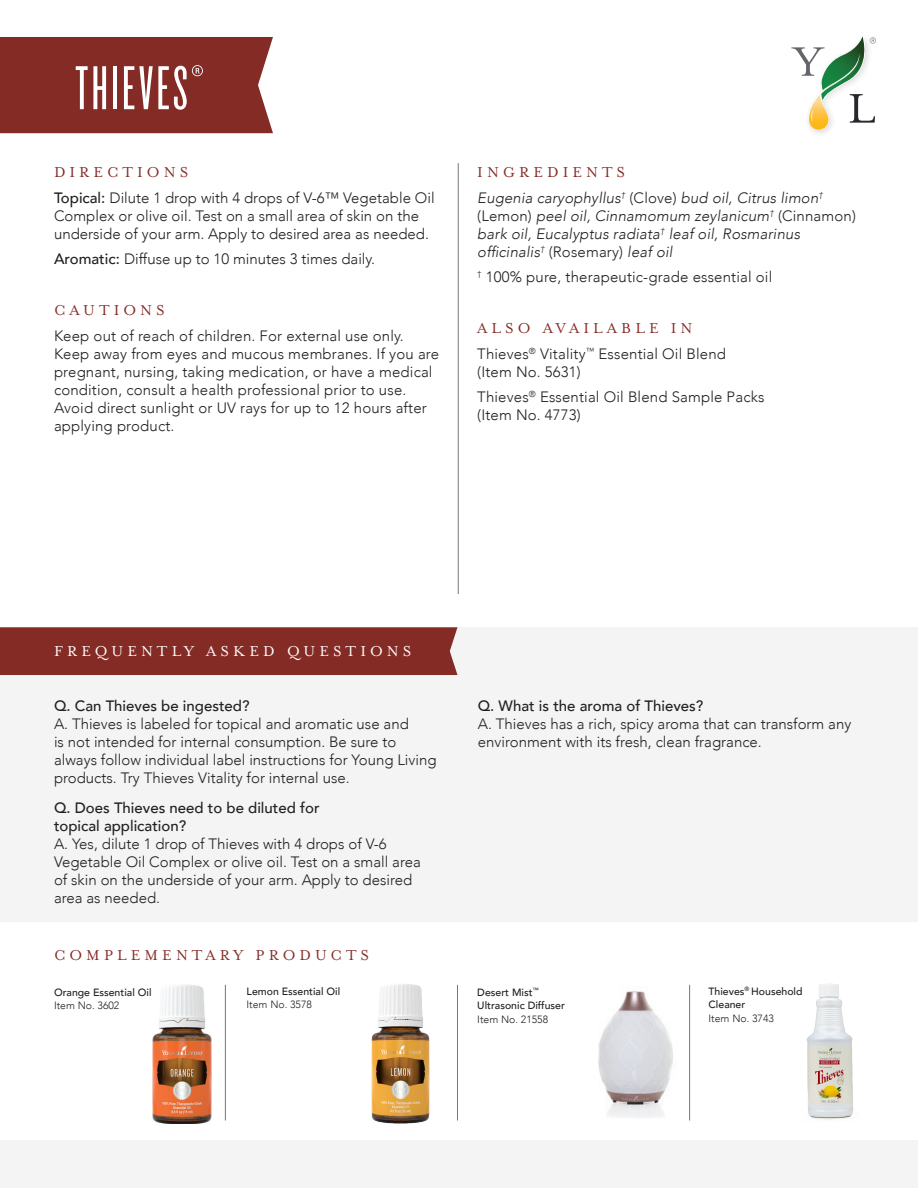
<style>
.page{position:relative;width:918px;height:1188px;background:#fff}
.page>*{position:absolute;margin:0;border:0;box-sizing:border-box;transform-origin:0 0}
.t1{font:64.5px "Knockout 26 Junior Flywght";letter-spacing:.05em;color:#fff}
.t2{font:16.5px "Mrs Eaves OT";letter-spacing:.25em;color:#852b26}
.t3{font:16.5px "Mrs Eaves OT";letter-spacing:.25em;color:#fff}
.t4{font:300 15px/18px "Avenir";color:#231f20}
.t5{font:italic 300 15px/18px "Avenir";letter-spacing:.01em;color:#231f20}
.t6{font:500 10.5px/13.5px "Avenir";color:#231f20}
.t7{font:300 10.5px "Avenir";color:#231f20}
.s1{font-weight:500}
.s2{font-style:normal}
.s3{font-weight:300}
</style>
<div class="page">
<img style="left:153px;top:985px;width:58px;height:139px">
<img style="left:371px;top:984px;width:59px;height:140px">
<img style="left:598px;top:984px;width:93px;height:137px">
<img style="left:806px;top:984px;width:47px;height:136px">
<div style="left:0;top:627px;width:918px;height:295px;background:#f4f4f4"></div>
<div style="left:0;top:37px;width:273px;height:96px;background:#852b26"></div>
<div style="left:0;top:627px;width:458px;height:48px;background:#852b26"></div>
<hr style="left:458px;top:163px;width:1px;height:431px;background:#777779">
<svg style="left:791px;top:36px;width:85px;height:94px"></svg>
<hr style="left:225px;top:985px;width:1px;height:135px;background:#777779">
<hr style="left:457px;top:985px;width:1px;height:135px;background:#777779">
<hr style="left:689px;top:985px;width:1px;height:135px;background:#777779">
<div style="left:0;top:1140px;width:918px;height:48px;background:#f4f4f4"></div>
<p class="t1" style="left:75px;top:52px;width:130px">THIEVES®</p>
<p class="t2" style="left:54px;top:163px;width:136px">DIRECTIONS</p>
<p class="t4" style="left:54px;top:188px;width:382px"><span class="s1">Topical:</span> Dilute 1 drop with 4 drops of V-6™ Vegetable Oil<br>Complex or olive oil. Test on a small area of skin on the underside of your arm. Apply to desired area as needed.</p>
<p class="t4" style="left:54px;top:250px;width:323px"><span class="s1">Aromatic:</span> Diffuse up to 10 minutes 3 times daily.</p>
<p class="t2" style="left:54px;top:301px;width:112px">CAUTIONS</p>
<p class="t4" style="left:54px;top:326px;width:387px">Keep out of reach of children. For external use only.<br>Keep away from eyes and mucous membranes. If you are pregnant, nursing, taking medication, or have a medical condition, consult a health professional prior to use.<br>Avoid direct sunlight or UV rays for up to 12 hours after applying product.</p>
<p class="t2" style="left:477px;top:163px;width:149px">INGREDIENTS</p>
<p class="t5" style="left:477px;top:188px;width:380px">Eugenia caryophyllus<sup>†</sup> <span class="s2">(Clove)</span> bud oil, Citrus limon<sup>† </sup><span class="s2">(Lemon)</span> peel oil, Cinnamomum zeylanicum<sup>†</sup> <span class="s2">(Cinnamon) </span>bark oil, Eucalyptus radiata<sup>†</sup> leaf oil, Rosmarinus officinalis<sup>†</sup> <span class="s2">(Rosemary)</span> leaf oil</p>
<p class="t4" style="left:477px;top:268px;width:297px"><sup>†</sup> 100% pure, therapeutic-grade essential oil</p>
<p class="t2" style="left:477px;top:319px;width:217px">ALSO AVAILABLE IN</p>
<p class="t4" style="left:477px;top:344px;width:250px">Thieves<sup>®</sup> Vitality<sup>™</sup> Essential Oil Blend (Item No. 5631)</p>
<p class="t4" style="left:477px;top:388px;width:289px">Thieves<sup>®</sup> Essential Oil Blend Sample Packs (Item No. 4773)</p>
<p class="t3" style="left:54px;top:642px;width:359px">FREQUENTLY ASKED QUESTIONS</p>
<p class="t4" style="left:54px;top:697px;width:384px"><span class="s1">Q. Can Thieves be ingested?<br></span>A. Thieves is labeled for topical and aromatic use and<br>is not intended for internal consumption. Be sure to always follow individual label instructions for Young Living products. Try Thieves Vitality for internal use.</p>
<p class="t4" style="left:54px;top:799px;width:368px"><span class="s1">Q. Does Thieves need to be diluted for<br>topical application?<br></span>A. Yes, dilute 1 drop of Thieves with 4 drops of V-6<br>Vegetable Oil Complex or olive oil. Test on a small area of skin on the underside of your arm. Apply to desired area as needed.</p>
<p class="t2" style="left:54px;top:946px;width:317px">COMPLEMENTARY PRODUCTS</p>
<p class="t6" style="left:54px;top:985px;width:99px">Orange Essential Oil<br><span class="s3">Item No. 3602</span></p>
<p class="t6" style="left:247px;top:984px;width:95px">Lemon Essential Oil</p>
<p class="t7" style="left:247px;top:998px;width:67px">Item No. 3578</p>
<p class="t4" style="left:478px;top:697px;width:375px"><span class="s1">Q. What is the aroma of Thieves?<br></span>A. Thieves has a rich, spicy aroma that can transform any environment with its fresh, clean fragrance.</p>
<p class="t6" style="left:477px;top:985px;width:89px">Desert Mist<sup>™<br></sup>Ultrasonic Diffuser</p>
<p class="t7" style="left:477px;top:1013px;width:72px">Item No. 21558</p>
<p class="t6" style="left:709px;top:984px;width:95px">Thieves<sup>®</sup> Household<br>Cleaner</p>
<p class="t7" style="left:709px;top:1012px;width:67px">Item No. 3743</p>
</div>
